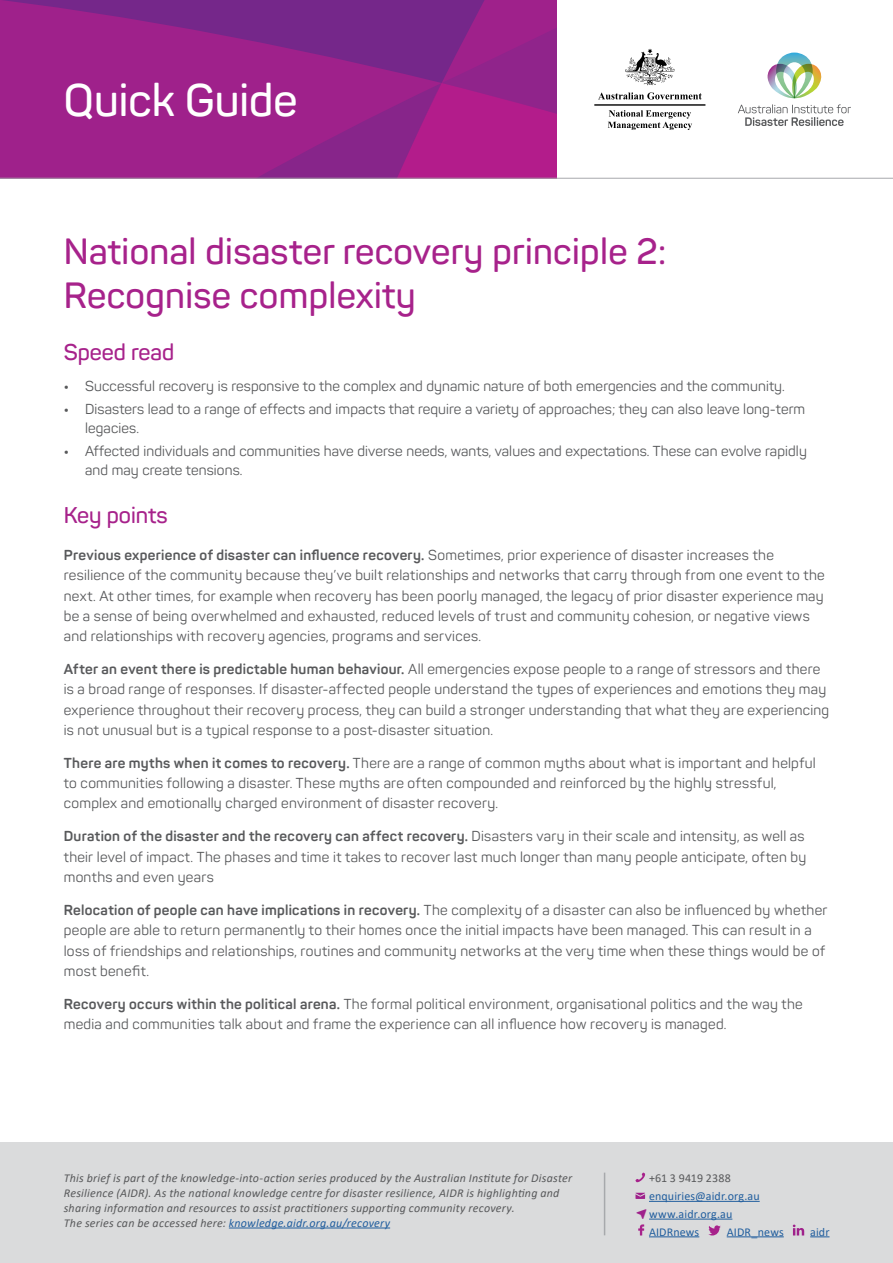
<style>
.page{position:relative;width:893px;height:1263px;background:#fff}
.page>*{position:absolute;margin:0;border:0;box-sizing:border-box;transform-origin:0 0}
.t1{font:600 45px "Panton";color:#fff}
.t2{font:600 36px/43.2px "Panton";letter-spacing:.01em;color:#a7228b}
.t3{font:600 22.5px "Panton";color:#a7228b}
.t4{font:14.25px/20.2px "Panton";letter-spacing:.02em;color:#58595b}
.t5{font:italic 12px/15px "Calibri";letter-spacing:.02em;color:#58595b}
.t6{font:12px/17.7px "Calibri";letter-spacing:.01em;color:#215e9e}
.t7{font:12px "Calibri";letter-spacing:.015em;color:#58595b}
.s1{font-weight:700}
.s2{color:#215e9e}
</style>
<div class="page">
<div style="left:0;top:1143px;width:893px;height:120px;background:#dadbdc"></div>
<hr style="left:229px;top:1227px;width:161px;height:1px;background:#215e9e">
<hr style="left:649px;top:1201px;width:111px;height:1px;background:#215e9e">
<hr style="left:649px;top:1219px;width:83px;height:1px;background:#215e9e">
<hr style="left:649px;top:1236px;width:50px;height:1px;background:#215e9e">
<hr style="left:727px;top:1236px;width:57px;height:1px;background:#215e9e">
<svg style="left:810px;top:1236px;width:19px;height:1px"></svg>
<svg style="left:635px;top:1172px;width:10px;height:11px"></svg>
<svg style="left:635px;top:1193px;width:10px;height:6px"></svg>
<svg style="left:708px;top:1225px;width:13px;height:10px"></svg>
<svg style="left:793px;top:1224px;width:11px;height:11px"></svg>
<hr style="left:604px;top:1172px;width:1px;height:63px;background:#a7a9ac">
<svg style="left:0;top:0;width:556px;height:178px;background:#97228a"></svg>
<svg style="left:598px;top:92px;width:104px;height:7px"></svg>
<svg style="left:608px;top:110px;width:84px;height:20px"></svg>
<svg style="left:625px;top:49px;width:50px;height:36px"></svg>
<hr style="left:594px;top:104px;width:111px;height:2px;background:#000">
<svg style="left:738px;top:104px;width:113px;height:22px"></svg>
<svg style="left:767px;top:52px;width:55px;height:46px"></svg>
<hr style="left:0;top:178px;width:893px;height:1px;background:#a7a9ac">
<svg style="left:638px;top:1224px;width:7px;height:11px"></svg>
<h1 class="t1" style="left:64px;top:72px;width:235px">Quick Guide</h1>
<h2 class="t2" style="left:64px;top:230px;width:604px">National disaster recovery principle 2:<br>Recognise complexity</h2>
<h3 class="t3" style="left:64px;top:338px;width:112px">Speed read</h3>
<p class="t4" style="left:64px;top:376px;width:723px"><span class="s1">•</span> Successful recovery is responsive to the complex and dynamic nature of both emergencies and the community.</p>
<p class="t4" style="left:85px;top:400px;width:722px;line-height:18.8px;text-indent:-21px"><span class="s1">•</span> Disasters lead to a range of effects and impacts that require a variety of approaches; they can also leave long-term legacies.</p>
<p class="t4" style="left:85px;top:442px;width:723px;line-height:18.8px;text-indent:-21px"><span class="s1">•</span> Affected individuals and communities have diverse needs, wants, values and expectations. These can evolve rapidly and may create tensions.</p>
<h3 class="t3" style="left:64px;top:501px;width:106px">Key points</h3>
<p class="t4" style="left:64px;top:545px;width:762px"><span class="s1">Previous experience of disaster can influence recovery.</span> Sometimes, prior experience of disaster increases the resilience of the community because they’ve built relationships and networks that carry through from one event to the next. At other times, for example when recovery has been poorly managed, the legacy of prior disaster experience may be a sense of being overwhelmed and exhausted, reduced levels of trust and community cohesion, or negative views and relationships with recovery agencies, programs and services.</p>
<p class="t4" style="left:64px;top:659px;width:767px"><span class="s1">After an event there is predictable human behaviour.</span> All emergencies expose people to a range of stressors and there is a broad range of responses. If disaster-affected people understand the types of experiences and emotions they may experience throughout their recovery process, they can build a stronger understanding that what they are experiencing is not unusual but is a typical response to a post-disaster situation.</p>
<p class="t4" style="left:64px;top:753px;width:754px"><span class="s1">There are myths when it comes to recovery.</span> There are a range of common myths about what is important and helpful to communities following a disaster. These myths are often compounded and reinforced by the highly stressful, complex and emotionally charged environment of disaster recovery.</p>
<p class="t4" style="left:64px;top:826px;width:744px;text-align:justify"><span class="s1">Duration of the disaster and the recovery can affect recovery.</span> Disasters vary in their scale and intensity, as well as their level of impact. The phases and time it takes to recover last much longer than many people anticipate, often by months and even years</p>
<p class="t4" style="left:64px;top:900px;width:765px"><span class="s1">Relocation of people can have implications in recovery.</span> The complexity of a disaster can also be influenced by whether people are able to return permanently to their homes once the initial impacts have been managed. This can result in a loss of friendships and relationships, routines and community networks at the very time when these things would be of most benefit.</p>
<p class="t4" style="left:64px;top:993px;width:740px"><span class="s1">Recovery occurs within the political arena.</span> The formal political environment, organisational politics and the way the media and communities talk about and frame the experience can all influence how recovery is managed.</p>
<p class="t5" style="left:64px;top:1169px;width:510px">This brief is part of the knowledge-into-action series produced by the Australian Institute for Disaster Resilience (AIDR). As the national knowledge centre for disaster resilience, AIDR is highlighting and sharing information and resources to assist practitioners supporting community recovery.<br>The series can be accessed here: <span class="s2">knowledge.aidr.org.au/recovery</span></p>
<p class="t7" style="left:649px;top:1170px;width:83px">+61 3 9419 2388</p>
<p class="t6" style="left:649px;top:1187px;width:112px">enquiries@aidr.org.au www.aidr.org.au<br>AIDRnews</p>
<p class="t6" style="left:727px;top:1222px;width:59px">AIDR_news</p>
<p class="t6" style="left:810px;top:1222px;width:21px">aidr</p>
</div>
